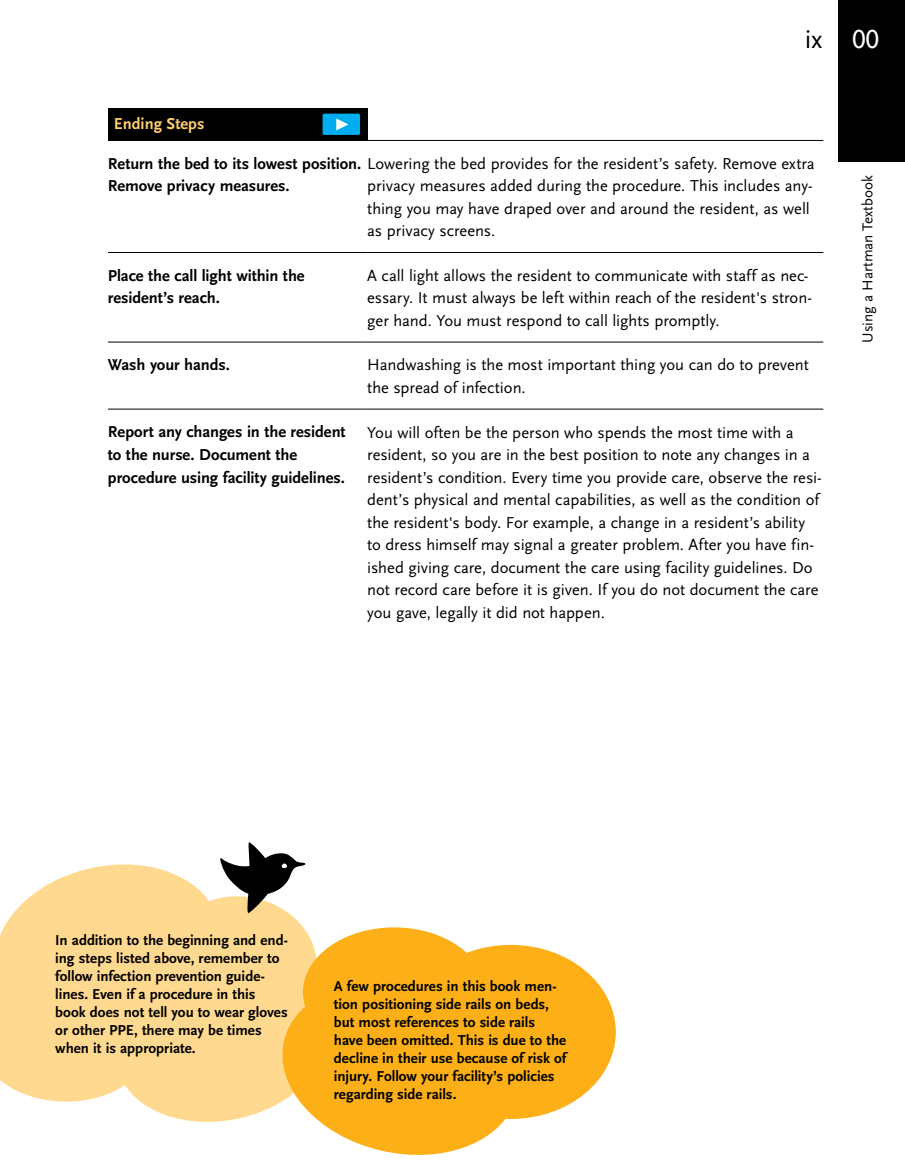
<style>
.page{position:relative;width:905px;height:1175px;background:#fff}
.page>*{position:absolute;margin:0;border:0;box-sizing:border-box;transform-origin:0 0}
.t1{font:27px "Scala Sans OT";color:#000}
.t2{font:27px "Scala Sans OT";color:#fff}
.t3{font:16.5px/22.5px "Scala Sans OT";letter-spacing:-.005em;color:#000}
.t4{font:700 16.5px/22.5px "Scala Sans OT";letter-spacing:-.005em;color:#000}
.t5{font:700 16.5px "Scala Sans OT";color:#ffce71}
.t6{font:700 15px/18px "Scala Sans OT";color:#000}
.t7{font:15px "Scala Sans OT";color:#000}
.s1{font-weight:700}
</style>
<div class="page">
<div style="left:108px;top:108px;width:259px;height:32px;background:#000"></div>
<hr style="left:108px;top:140px;width:259px;height:1px;background:#000">
<hr style="left:367px;top:140px;width:456px;height:1px;background:#000">
<hr style="left:108px;top:252px;width:259px;height:1px;background:#000">
<hr style="left:367px;top:252px;width:456px;height:1px;background:#000">
<hr style="left:108px;top:342px;width:259px;height:1px;background:#000">
<hr style="left:367px;top:342px;width:456px;height:1px;background:#000">
<hr style="left:108px;top:409px;width:259px;height:1px;background:#000">
<hr style="left:367px;top:409px;width:456px;height:1px;background:#000">
<div style="left:322px;top:114px;width:38px;height:21px;background:#00aeef;border-radius:2px"></div>
<svg style="left:336px;top:118px;width:12px;height:12px"></svg>
<svg style="left:330px;top:1039px;width:196px;height:116px;fill:#fcaf17"></svg>
<div style="left:405px;top:945px;width:210px;height:174px;background:#fcaf17;border-radius:50%"></div>
<div style="left:303px;top:927px;width:182px;height:130px;background:#fcaf17;border-radius:50%"></div>
<svg style="left:0;top:842px;width:330px;height:287px"></svg>
<div style="left:838px;top:0;width:66px;height:161px;background:#000"></div>
<h1 class="t1" style="left:804px;top:25px;width:19px">ix</h1>
<p class="t5" style="left:114px;top:114px;width:92px">Ending Steps</p>
<p class="t3" style="left:108px;top:152px;width:708px"><span class="s1">Return the bed to its lowest position.</span> Lowering the bed provides for the resident’s safety. Remove extra<br><span class="s1">Remove privacy measures.</span></p>
<p class="t3" style="left:367px;top:175px;width:447px">privacy measures added during the procedure. This includes any&shy;thing you may have draped over and around the resident, as well as privacy screens.</p>
<p class="t4" style="left:108px;top:264px;width:198px">Place the call light within the resident’s reach.</p>
<p class="t3" style="left:367px;top:264px;width:446px">A call light allows the resident to communicate with staff as nec&shy;essary. It must always be left within reach of the resident's stron&shy;ger hand. You must respond to call lights promptly.</p>
<p class="t4" style="left:108px;top:354px;width:123px">Wash your hands.</p>
<p class="t3" style="left:367px;top:354px;width:443px">Handwashing is the most important thing you can do to prevent the spread of infection.</p>
<p class="t4" style="left:108px;top:421px;width:239px">Report any changes in the resident to the nurse. Document the procedure using facility guidelines.</p>
<p class="t3" style="left:367px;top:421px;width:456px">You will often be the person who spends the most time with a resident, so you are in the best position to note any changes in a resident’s condition. Every time you provide care, observe the resi&shy;dent’s physical and mental capabilities, as well as the condition of the resident's body. For example, a change in a resident’s ability to dress himself may signal a greater problem. After you have fin&shy;ished giving care, document the care using facility guidelines. Do not record care before it is given. If you do not document the care you gave, legally it did not happen.</p>
<h1 class="t2" style="left:852px;top:25px;width:28px">00</h1>
<p class="t7" style="left:859px;top:343px;width:169px;rotate:-90deg">Using a Hartman Textbook</p>
<p class="t6" style="left:55px;top:931px;width:234px">In addition to the beginning and end&shy;ing steps listed above, remember to follow infection prevention guide&shy;lines. Even if a procedure in this book does not tell you to wear gloves or other PPE, there may be times when it is appropriate.</p>
<p class="t6" style="left:334px;top:977px;width:234px">A few procedures in this book men&shy;tion positioning side rails on beds, but most references to side rails have been omitted. This is due to the decline in their use because of risk of injury. Follow your facility’s policies regarding side rails.</p>
</div>
